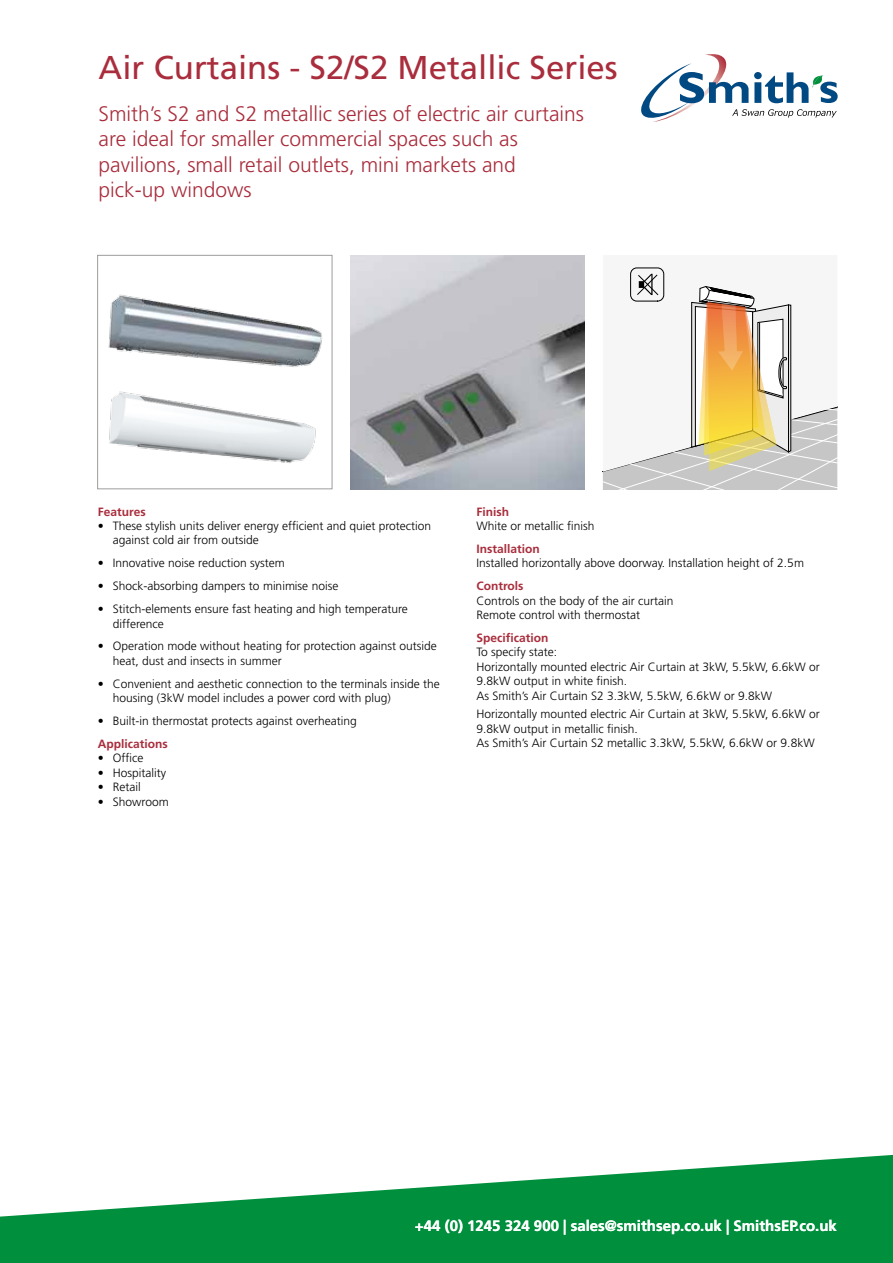
<style>
.page{position:relative;width:893px;height:1263px;background:#fff}
.page>*{position:absolute;margin:0;border:0;box-sizing:border-box;transform-origin:0 0}
.t1{font:33px "Frutiger LT Std";color:#a92d3c}
.t2{font:300 21px/25.5px "Frutiger LT Std";color:#a92d3c}
.t3{font:700 15px "Frutiger LT Std";color:#fff}
.t4{font:300 12px/14.4px "Frutiger LT Std";color:#000}
.t5{font:700 12px "Frutiger LT Std";color:#a92d3c}
</style>
<div class="page">
<svg style="left:641px;top:54px;width:197px;height:68px"></svg>
<svg style="left:0;top:1154px;width:893px;height:109px;fill:#00903d"></svg>
<img style="left:108px;top:294px;width:214px;height:73px">
<div style="left:97px;top:255px;width:235px;height:234px;border:1px solid #9d9d9c"></div>
<div style="left:630px;top:267px;width:34px;height:34px;background:#f6f6f6;border:1px solid #000;border-radius:6px"></div>
<svg style="left:603px;top:274px;width:234px;height:215px"></svg>
<img style="left:109px;top:391px;width:207px;height:72px">
<img style="left:350px;top:255px;width:235px;height:234px">
<h1 class="t1" style="left:99px;top:48px;width:520px">Air Curtains - S2/S2 Metallic Series</h1>
<h2 class="t2" style="left:99px;top:101px;width:487px">Smith’s S2 and S2 metallic series of electric air curtains are ideal for smaller commercial spaces such as pavilions, small retail outlets, mini markets and pick-up windows</h2>
<p class="t5" style="left:98px;top:504px;width:49px">Features</p>
<p class="t4" style="left:113px;top:519px;width:320px;text-indent:-15px">• These stylish units deliver energy efficient and quiet protection against cold air from outside</p>
<p class="t4" style="left:98px;top:556px;width:188px">• Innovative noise reduction system</p>
<p class="t4" style="left:98px;top:579px;width:242px">• Shock-absorbing dampers to minimise noise</p>
<p class="t4" style="left:113px;top:602px;width:296px;text-indent:-15px">• Stitch-elements ensure fast heating and high temperature difference</p>
<p class="t4" style="left:113px;top:639px;width:325px;text-indent:-15px">• Operation mode without heating for protection against outside heat, dust and insects in summer</p>
<p class="t4" style="left:113px;top:677px;width:328px;text-indent:-15px">• Convenient and aesthetic connection to the terminals inside the housing (3kW model includes a power cord with plug)</p>
<p class="t4" style="left:98px;top:714px;width:260px">• Built-in thermostat protects against overheating</p>
<p class="t5" style="left:98px;top:737px;width:71px">Applications</p>
<p class="t4" style="left:98px;top:751px;width:47px">• Office</p>
<p class="t4" style="left:98px;top:766px;width:70px">• Hospitality</p>
<p class="t4" style="left:98px;top:780px;width:44px">• Retail</p>
<p class="t4" style="left:98px;top:794px;width:72px">• Showroom</p>
<p class="t5" style="left:476px;top:504px;width:34px">Finish</p>
<p class="t4" style="left:476px;top:519px;width:119px">White or metallic finish</p>
<p class="t5" style="left:476px;top:542px;width:65px">Installation</p>
<p class="t4" style="left:476px;top:556px;width:329px">Installed horizontally above doorway. Installation height of 2.5m</p>
<p class="t5" style="left:476px;top:579px;width:49px">Controls</p>
<p class="t4" style="left:476px;top:593px;width:199px">Controls on the body of the air curtain<br>Remote control with thermostat</p>
<p class="t5" style="left:476px;top:631px;width:74px">Specification</p>
<p class="t4" style="left:476px;top:645px;width:345px">To specify state:<br>Horizontally mounted electric Air Curtain at 3kW, 5.5kW, 6.6kW or 9.8kW output in white finish.<br>As Smith’s Air Curtain S2 3.3kW, 5.5kW, 6.6kW or 9.8kW</p>
<p class="t4" style="left:476px;top:707px;width:345px">Horizontally mounted electric Air Curtain at 3kW, 5.5kW, 6.6kW or<br>9.8kW output in metallic finish.<br>As Smith’s Air Curtain S2 metallic 3.3kW, 5.5kW, 6.6kW or 9.8kW</p>
<p class="t3" style="left:415px;top:1217px;width:423px">+44 (0) 1245 324 900 | sales@smithsep.co.uk | SmithsEP.co.uk</p>
</div>
